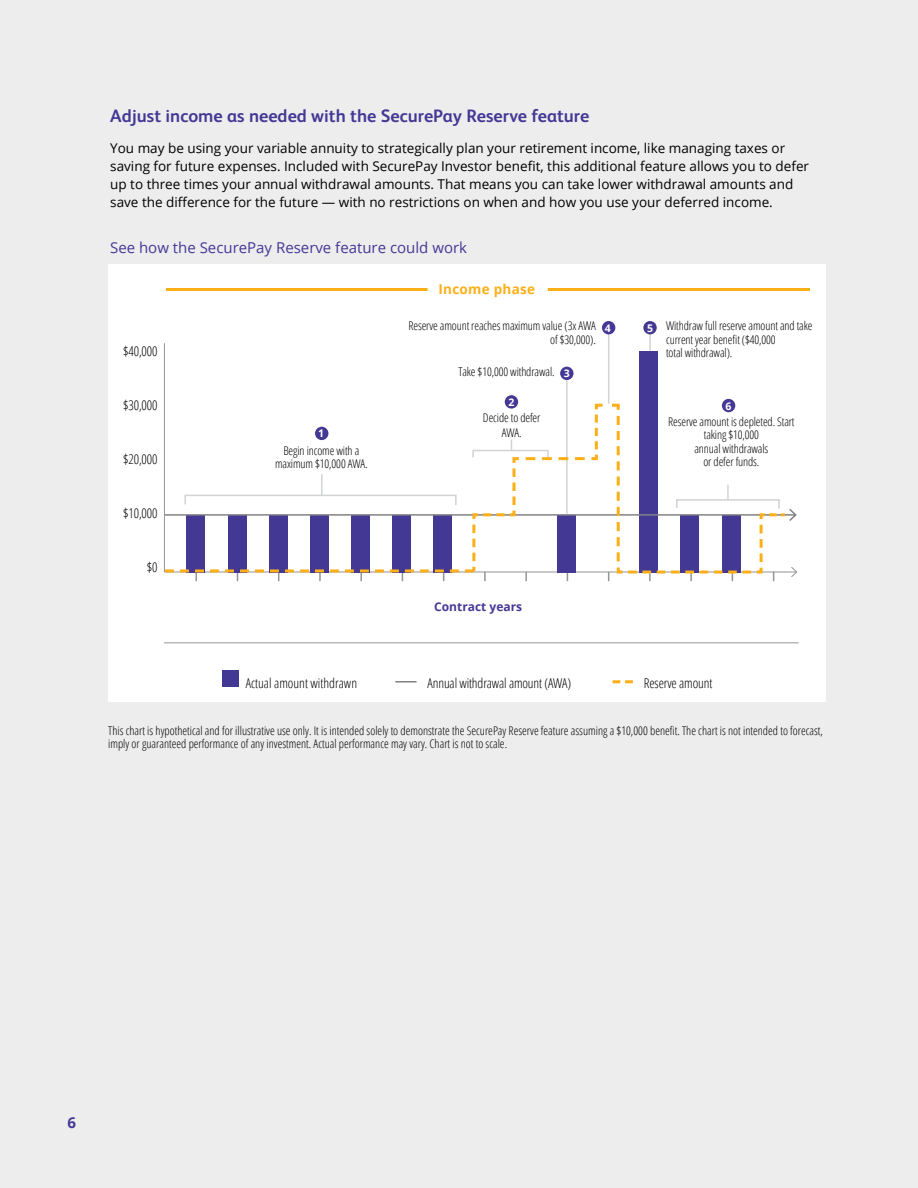
<style>
.page{position:relative;width:918px;height:1188px;background:#ededee}
.page>*{position:absolute;margin:0;border:0;box-sizing:border-box;transform-origin:0 0}
.t1{font:700 18px "FS Albert Pro";color:#443895}
.t2{font:15px "Open Sans";color:#443895}
.t3{font:700 15px "Open Sans";color:#443895}
.t4{font:13.5px/18px "Open Sans";color:#000}
.t5{font:300 condensed 13.5px "Open Sans";letter-spacing:-.01em;color:#000}
.t6{font:700 13.5px "Open Sans";letter-spacing:.02em;color:#fcaf17}
.t7{font:300 condensed 12px/13.5px "Open Sans";letter-spacing:-.01em;color:#000;text-align:center}
.t8{font:700 12px "Open Sans";color:#443895}
.t9{font:700 10.5px "Open Sans";color:#fff}
</style>
<div class="page">
<div style="left:108px;top:265px;width:717px;height:437px;background:#fff"></div>
<svg style="left:484px;top:575px;width:2px;height:6px"></svg>
<svg style="left:525px;top:575px;width:2px;height:6px"></svg>
<hr style="left:164px;top:343px;width:1px;height:229px;background:#939598">
<hr style="left:165px;top:572px;width:632px;height:1px;background:#939598">
<svg style="left:790px;top:567px;width:7px;height:10px"></svg>
<hr style="left:395px;top:681px;width:22px;height:2px;background:#808285">
<div style="left:639px;top:351px;width:19px;height:221px;background:#443895"></div>
<div style="left:433px;top:515px;width:19px;height:57px;background:#443895"></div>
<div style="left:392px;top:515px;width:19px;height:57px;background:#443895"></div>
<div style="left:351px;top:515px;width:19px;height:57px;background:#443895"></div>
<div style="left:310px;top:515px;width:19px;height:57px;background:#443895"></div>
<div style="left:269px;top:515px;width:19px;height:57px;background:#443895"></div>
<div style="left:228px;top:515px;width:19px;height:57px;background:#443895"></div>
<div style="left:186px;top:515px;width:19px;height:57px;background:#443895"></div>
<hr style="left:165px;top:514px;width:631px;height:2px;background:#808285">
<svg style="left:788px;top:509px;width:9px;height:12px"></svg>
<svg style="left:184px;top:474px;width:273px;height:31px"></svg>
<div style="left:315px;top:427px;width:13px;height:13px;background:#443895;border-radius:50%"></div>
<hr style="left:649px;top:323px;width:2px;height:28px;background:#d1d3d4">
<hr style="left:608px;top:325px;width:1px;height:79px;background:#d1d3d4">
<hr style="left:566px;top:376px;width:2px;height:138px;background:#d1d3d4">
<div style="left:505px;top:395px;width:13px;height:14px;background:#443895;border-radius:50%"></div>
<svg style="left:649px;top:575px;width:85px;height:6px"></svg>
<svg style="left:471px;top:402px;width:317px;height:173px"></svg>
<svg style="left:165px;top:569px;width:309px;height:12px"></svg>
<svg style="left:613px;top:680px;width:20px;height:3px"></svg>
<div style="left:222px;top:670px;width:17px;height:17px;background:#443895"></div>
<hr style="left:164px;top:642px;width:635px;height:1px;background:#939598">
<svg style="left:675px;top:485px;width:106px;height:31px"></svg>
<div style="left:722px;top:399px;width:13px;height:13px;background:#443895;border-radius:50%"></div>
<div style="left:643px;top:321px;width:14px;height:13px;background:#443895;border-radius:50%"></div>
<div style="left:602px;top:321px;width:13px;height:13px;background:#443895;border-radius:50%"></div>
<div style="left:560px;top:367px;width:14px;height:13px;background:#443895;border-radius:50%"></div>
<hr style="left:166px;top:288px;width:262px;height:3px;background:#fcaf17">
<hr style="left:548px;top:288px;width:262px;height:3px;background:#fcaf17">
<h1 class="t1" style="left:110px;top:103px;width:481px">Adjust income as needed with the SecurePay Reserve feature</h1>
<p class="t4" style="left:110px;top:139px;width:700px">You may be using your variable annuity to strategically plan your retirement income, like managing taxes or saving for future expenses. Included with SecurePay Investor benefit, this additional feature allows you to defer up to three times your annual withdrawal amounts. That means you can take lower withdrawal amounts and save the difference for the future — with no restrictions on when and how you use your deferred income.</p>
<p class="t2" style="left:110px;top:237px;width:359px">See how the SecurePay Reserve feature could work</p>
<p class="t5" style="left:123px;top:342px;width:36px">$40,000</p>
<p class="t5" style="left:123px;top:396px;width:36px">$30,000</p>
<p class="t5" style="left:123px;top:450px;width:36px">$20,000</p>
<p class="t5" style="left:123px;top:504px;width:36px">$10,000</p>
<p class="t5" style="left:147px;top:558px;width:12px">$0</p>
<p class="t9" style="left:318px;top:426px;width:7px">1</p>
<p class="t7" style="left:275px;top:443px;width:94px">Begin income with a maximum $10,000 AWA.</p>
<p class="t6" style="left:438px;top:279px;width:98px">Income phase</p>
<p class="t7" style="left:408px;top:319px;width:189px;text-align:right">Reserve amount reaches maximum value (3x AWA of $30,000).</p>
<p class="t7" style="left:458px;top:365px;width:98px">Take $10,000 withdrawal.</p>
<p class="t9" style="left:564px;top:366px;width:7px">3</p>
<p class="t9" style="left:509px;top:395px;width:7px">2</p>
<p class="t7" style="left:483px;top:410px;width:59px;line-height:15px">Decide to defer<br>AWA.</p>
<p class="t9" style="left:605px;top:321px;width:7px">4</p>
<p class="t9" style="left:647px;top:321px;width:7px">5</p>
<p class="t7" style="left:666px;top:319px;width:148px;text-align:left">Withdraw full reserve amount and take current year benefit ($40,000<br>total withdrawal).</p>
<p class="t9" style="left:725px;top:398px;width:7px">6</p>
<p class="t7" style="left:668px;top:414px;width:128px">Reserve amount is depleted. Start taking $10,000<br>annual withdrawals<br>or defer funds.</p>
<p class="t5" style="left:246px;top:674px;width:113px">Actual amount withdrawn</p>
<p class="t8" style="left:434px;top:599px;width:89px">Contract years</p>
<p class="t5" style="left:428px;top:674px;width:145px">Annual withdrawal amount (AWA)</p>
<p class="t5" style="left:644px;top:674px;width:70px">Reserve amount</p>
<p class="t7" style="left:108px;top:723px;width:716px;text-align:left">This chart is hypothetical and for illustrative use only. It is intended solely to demonstrate the SecurePay Reserve feature assuming a $10,000 benefit. The chart is not intended to forecast, imply or guaranteed performance of any investment. Actual performance may vary. Chart is not to scale.</p>
<p class="t3" style="left:68px;top:1112px;width:10px">6</p>
</div>
